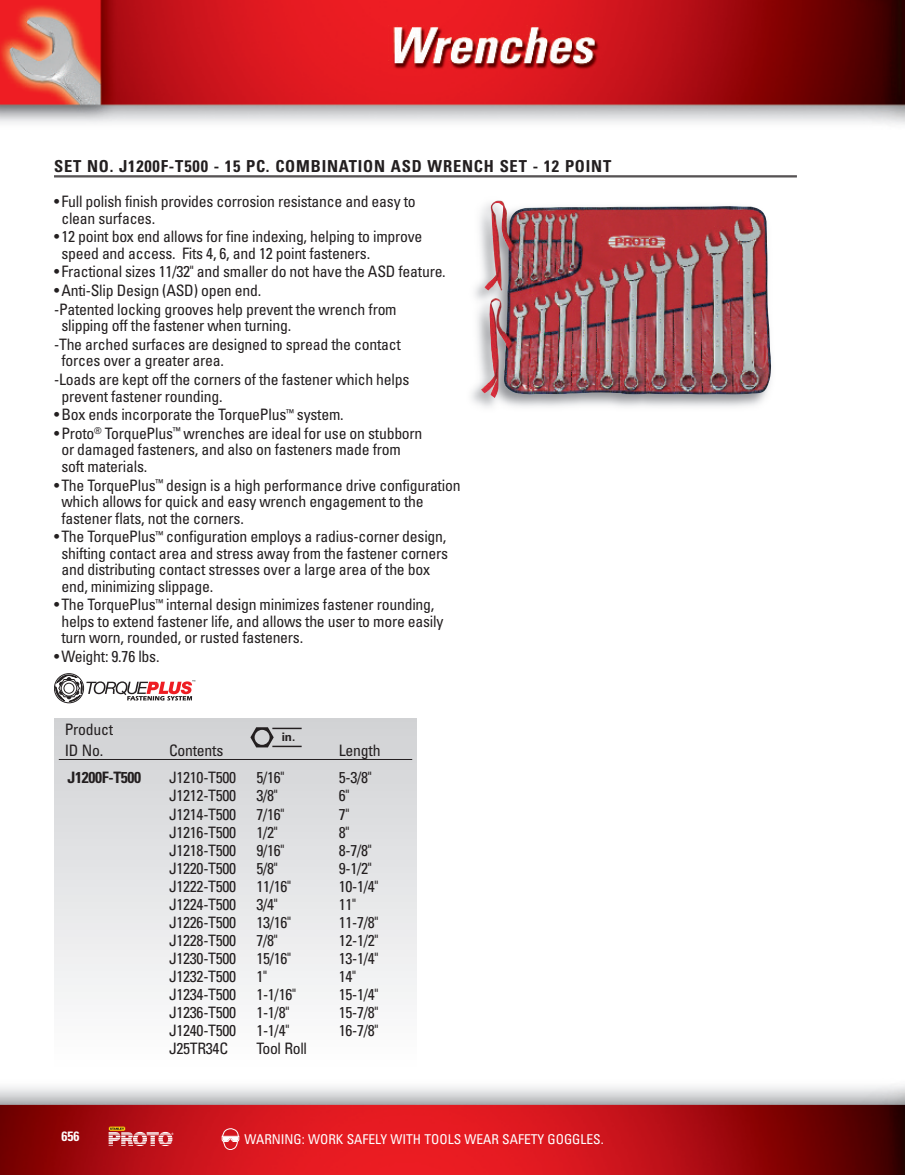
<style>
.page{position:relative;width:905px;height:1175px;background:#fff}
.page>*{position:absolute;margin:0;border:0;box-sizing:border-box;transform-origin:0 0}
.t1{font:700 condensed 16.5px "Univers";letter-spacing:.05em;color:#231f20}
.t2{font:condensed 15.75px/16.5px "Univers";letter-spacing:-.015em;color:#231f20}
.t3{font:700 condensed 15.75px "Univers";letter-spacing:-.02em;color:#231f20}
.t4{font:condensed 13.5px "Univers";color:#fff}
.t5{font:700 condensed 13.5px "Univers";color:#fff}
.t6{font:700 11.7px "Univers";color:#231f20}
</style>
<div class="page">
<img style="left:481px;top:200px;width:290px;height:198px">
<img style="left:0;top:1085px;width:904px;height:89px">
<img style="left:0;top:0;width:904px;height:124px">
<svg style="left:109px;top:1126px;width:64px;height:20px"></svg>
<svg style="left:222px;top:1128px;width:17px;height:21px"></svg>
<div style="left:54px;top:719px;width:362px;height:347px;background:linear-gradient(to bottom,#d0d1d3,#fdfefe)"></div>
<div style="left:54px;top:673px;width:30px;height:30px;border:1px solid #231f20;border-radius:50%"></div>
<svg style="left:55px;top:674px;width:140px;height:28px"></svg>
<hr style="left:54px;top:175px;width:742px;height:1px;background:#231f20">
<hr style="left:54px;top:177px;width:742px;height:1px;background:#231f20">
<hr style="left:272px;top:727px;width:29px;height:2px;background:#231f20">
<hr style="left:272px;top:745px;width:29px;height:2px;background:#231f20">
<svg style="left:250px;top:727px;width:24px;height:20px"></svg>
<hr style="left:59px;top:759px;width:353px;height:1px;background:#231f20">
<p class="t1" style="left:54px;top:160px;width:559px">SET NO. J1200F-T500 - 15 PC. COMBINATION ASD WRENCH SET - 12 POINT</p>
<p class="t2" style="left:61px;top:194px;width:356px;text-indent:-7px">• Full polish finish provides corrosion resistance and easy to clean surfaces.</p>
<p class="t2" style="left:61px;top:230px;width:362px;text-indent:-7px">• 12 point box end allows for fine indexing, helping to improve speed and access. Fits 4, 6, and 12 point fasteners.</p>
<p class="t2" style="left:54px;top:265px;width:393px">• Fractional sizes 11/32" and smaller do not have the ASD feature.</p>
<p class="t2" style="left:54px;top:282px;width:344px;line-height:18.6px">•Anti-Slip Design (ASD) open end.<br>-Patented locking grooves help prevent the wrench from</p>
<p class="t2" style="left:54px;top:317px;width:348px;line-height:18.6px;text-indent:7px">slipping off the fastener when turning.<br>-The arched surfaces are designed to spread the contact</p>
<p class="t2" style="left:54px;top:353px;width:357px;line-height:18.6px;text-indent:7px">forces over a greater area.<br>-Loads are kept off the corners of the fastener which helps</p>
<p class="t2" style="left:61px;top:389px;width:163px">prevent fastener rounding.</p>
<p class="t2" style="left:54px;top:408px;width:291px">•Box ends incorporate the TorquePlus<sup>™</sup> system.</p>
<p class="t2" style="left:61px;top:426px;width:362px;text-indent:-7px">•Proto<sup>®</sup> TorquePlus<sup>™</sup> wrenches are ideal for use on stubborn or damaged fasteners, and also on fasteners made from soft materials.</p>
<p class="t2" style="left:61px;top:478px;width:400px;text-indent:-7px">• The TorquePlus<sup>™</sup> design is a high performance drive configuration which allows for quick and easy wrench engagement to the fastener flats, not the corners.</p>
<p class="t2" style="left:61px;top:529px;width:388px;text-indent:-7px">• The TorquePlus<sup>™</sup> configuration employs a radius-corner design, shifting contact area and stress away from the fastener corners and distributing contact stresses over a large area of the box end, minimizing slippage.</p>
<p class="t2" style="left:61px;top:598px;width:383px;text-indent:-7px">• The TorquePlus<sup>™</sup> internal design minimizes fastener rounding, helps to extend fastener life, and allows the user to more easily turn worn, rounded, or rusted fasteners.</p>
<p class="t2" style="left:54px;top:649px;width:107px">•Weight: 9.76 lbs.</p>
<p class="t2" style="left:65px;top:720px;width:50px;line-height:21px">Product<br>ID No.</p>
<p class="t2" style="left:169px;top:744px;width:56px">Contents</p>
<p class="t6" style="left:282px;top:732px;width:15px">in.</p>
<p class="t2" style="left:339px;top:744px;width:43px">Length</p>
<p class="t3" style="left:67px;top:771px;width:75px">J1200F-T500</p>
<p class="t2" style="left:169px;top:771px;width:69px">J1210-T500</p>
<p class="t2" style="left:256px;top:771px;width:30px">5/16"</p>
<p class="t2" style="left:339px;top:771px;width:34px">5-3/8"</p>
<p class="t2" style="left:169px;top:789px;width:69px">J1212-T500</p>
<p class="t2" style="left:256px;top:789px;width:23px">3/8"</p>
<p class="t2" style="left:339px;top:789px;width:12px">6"</p>
<p class="t2" style="left:169px;top:807px;width:69px">J1214-T500</p>
<p class="t2" style="left:256px;top:807px;width:30px">7/16"</p>
<p class="t2" style="left:339px;top:807px;width:12px">7"</p>
<p class="t2" style="left:169px;top:825px;width:69px">J1216-T500</p>
<p class="t2" style="left:256px;top:825px;width:23px">1/2"</p>
<p class="t2" style="left:339px;top:825px;width:12px">8"</p>
<p class="t2" style="left:169px;top:843px;width:69px">J1218-T500</p>
<p class="t2" style="left:256px;top:843px;width:30px">9/16"</p>
<p class="t2" style="left:339px;top:843px;width:34px">8-7/8"</p>
<p class="t2" style="left:169px;top:861px;width:69px">J1220-T500</p>
<p class="t2" style="left:256px;top:861px;width:23px">5/8"</p>
<p class="t2" style="left:339px;top:861px;width:34px">9-1/2"</p>
<p class="t2" style="left:169px;top:879px;width:69px">J1222-T500</p>
<p class="t2" style="left:256px;top:879px;width:36px">11/16"</p>
<p class="t2" style="left:339px;top:879px;width:41px">10-1/4"</p>
<p class="t2" style="left:169px;top:897px;width:69px">J1224-T500</p>
<p class="t2" style="left:256px;top:897px;width:23px">3/4"</p>
<p class="t2" style="left:339px;top:897px;width:19px">11"</p>
<p class="t2" style="left:169px;top:915px;width:69px">J1226-T500</p>
<p class="t2" style="left:256px;top:915px;width:36px">13/16"</p>
<p class="t2" style="left:339px;top:915px;width:41px">11-7/8"</p>
<p class="t2" style="left:169px;top:933px;width:69px">J1228-T500</p>
<p class="t2" style="left:256px;top:933px;width:23px">7/8"</p>
<p class="t2" style="left:339px;top:933px;width:41px">12-1/2"</p>
<p class="t2" style="left:169px;top:951px;width:69px">J1230-T500</p>
<p class="t2" style="left:256px;top:951px;width:36px">15/16"</p>
<p class="t2" style="left:339px;top:951px;width:41px">13-1/4"</p>
<p class="t2" style="left:169px;top:969px;width:69px">J1232-T500</p>
<p class="t2" style="left:256px;top:969px;width:12px">1"</p>
<p class="t2" style="left:339px;top:969px;width:19px">14"</p>
<p class="t2" style="left:169px;top:987px;width:69px">J1234-T500</p>
<p class="t2" style="left:256px;top:987px;width:41px">1-1/16"</p>
<p class="t2" style="left:339px;top:987px;width:41px">15-1/4"</p>
<p class="t2" style="left:169px;top:1005px;width:69px">J1236-T500</p>
<p class="t2" style="left:256px;top:1005px;width:34px">1-1/8"</p>
<p class="t2" style="left:339px;top:1005px;width:41px">15-7/8"</p>
<p class="t2" style="left:169px;top:1023px;width:69px">J1240-T500</p>
<p class="t2" style="left:256px;top:1023px;width:34px">1-1/4"</p>
<p class="t2" style="left:339px;top:1023px;width:41px">16-7/8"</p>
<p class="t2" style="left:169px;top:1041px;width:61px">J25TR34C</p>
<p class="t2" style="left:256px;top:1041px;width:52px">Tool Roll</p>
<p class="t5" style="left:62px;top:1131px;width:19px">656</p>
<p class="t4" style="left:244px;top:1134px;width:360px">WARNING: WORK SAFELY WITH TOOLS WEAR SAFETY GOGGLES.</p>
</div>
